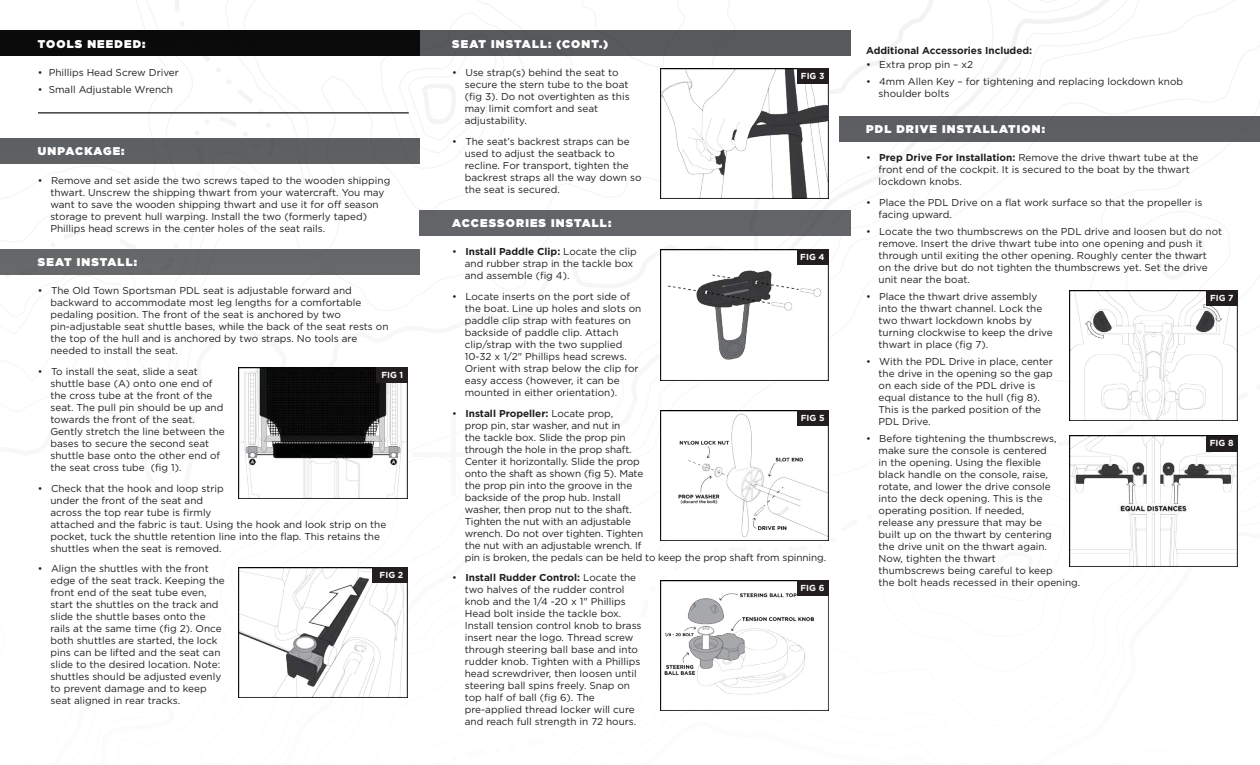
<style>
.page{position:relative;width:1260px;height:765px;background:#fff}
.page>*{position:absolute;margin:0;border:0;box-sizing:border-box;transform-origin:0 0}
.t1{font:900 11.25px "Gotham";letter-spacing:.1em;color:#fff}
.t2{font:10px/12px "Gotham";color:#221e1f}
.t3{font:700 10px "Gotham";color:#221e1f}
.t4{font:700 8.75px "Gotham";color:#fff}
.s1{font-weight:700}
</style>
<div class="page">
<img style="left:0;top:2px;width:1260px;height:696px">
<hr style="left:38px;top:112px;width:371px;height:2px;background:#221e1f">
<img style="left:239px;top:368px;width:169px;height:130px">
<div style="left:376px;top:368px;width:32px;height:15px;background:#221e1f"></div>
<img style="left:239px;top:567px;width:169px;height:131px">
<div style="left:372px;top:567px;width:36px;height:15px;background:#221e1f"></div>
<img style="left:660px;top:250px;width:169px;height:130px">
<div style="left:797px;top:250px;width:32px;height:15px;background:#221e1f"></div>
<img style="left:660px;top:410px;width:169px;height:130px">
<div style="left:797px;top:410px;width:32px;height:15px;background:#221e1f"></div>
<img style="left:660px;top:581px;width:169px;height:130px">
<div style="left:797px;top:581px;width:32px;height:15px;background:#221e1f"></div>
<img style="left:1069px;top:290px;width:169px;height:130px">
<div style="left:1206px;top:290px;width:32px;height:15px;background:#221e1f"></div>
<img style="left:1069px;top:436px;width:169px;height:130px">
<div style="left:1206px;top:436px;width:32px;height:15px;background:#221e1f"></div>
<img style="left:660px;top:68px;width:169px;height:131px">
<div style="left:797px;top:68px;width:32px;height:15px;background:#221e1f"></div>
<p class="t1" style="left:38px;top:39px;width:109px">TOOLS NEEDED:</p>
<p class="t2" style="left:38px;top:67px;width:142px">• Phillips Head Screw Driver</p>
<p class="t2" style="left:38px;top:84px;width:137px">• Small Adjustable Wrench</p>
<p class="t1" style="left:38px;top:146px;width:88px">UNPACKAGE:</p>
<p class="t2" style="left:50px;top:175px;width:341px;text-indent:-13px">• Remove and set aside the two screws taped to the wooden shipping thwart. Unscrew the shipping thwart from your watercraft. You may want to save the wooden shipping thwart and use it for off season storage to prevent hull warping. Install the two (formerly taped)<br>Phillips head screws in the center holes of the seat rails.</p>
<p class="t1" style="left:38px;top:257px;width:101px">SEAT INSTALL:</p>
<p class="t2" style="left:50px;top:285px;width:340px;text-indent:-13px">• The Old Town Sportsman PDL seat is adjustable forward and backward to accommodate most leg lengths for a comfortable pedaling position. The front of the seat is anchored by two pin-adjustable seat shuttle bases, while the back of the seat rests on the top of the hull and is anchored by two straps. No tools are needed to install the seat.</p>
<p class="t2" style="left:50px;top:366px;width:176px;text-indent:-13px">• To install the seat, slide a seat shuttle base (A) onto one end of the cross tube at the front of the seat. The pull pin should be up and towards the front of the seat.<br>Gently stretch the line between the bases to secure the second seat shuttle base onto the other end of the seat cross tube (fig 1).</p>
<p class="t2" style="left:50px;top:483px;width:337px;text-indent:-13px">• Check that the hook and loop strip<br>under the front of the seat and<br>across the top rear tube is firmly<br>attached and the fabric is taut. Using the hook and look strip on the pocket, tuck the shuttle retention line into the flap. This retains the shuttles when the seat is removed.</p>
<p class="t2" style="left:50px;top:563px;width:176px;text-indent:-13px">• Align the shuttles with the front edge of the seat track. Keeping the front end of the seat tube even, start the shuttles on the track and slide the shuttle bases onto the rails at the same time (fig 2). Once both shuttles are started, the lock pins can be lifted and the seat can slide to the desired location. Note: shuttles should be adjusted evenly to prevent damage and to keep seat aligned in rear tracks.</p>
<p class="t4" style="left:381px;top:371px;width:23px">FIG 1</p>
<p class="t4" style="left:380px;top:571px;width:25px">FIG 2</p>
<p class="t1" style="left:452px;top:39px;width:158px">SEAT INSTALL: (CONT.)</p>
<p class="t2" style="left:465px;top:67px;width:166px;text-indent:-13px">• Use strap(s) behind the seat to secure the stern tube to the boat (fig 3). Do not overtighten as this may limit comfort and seat adjustability.</p>
<p class="t2" style="left:465px;top:136px;width:178px;text-indent:-13px">• The seat’s backrest straps can be used to adjust the seatback to recline. For transport, tighten the backrest straps all the way down so the seat is secured.</p>
<p class="t1" style="left:452px;top:218px;width:160px">ACCESSORIES INSTALL:</p>
<p class="t2" style="left:465px;top:246px;width:174px;text-indent:-13px">• <span class="s1">Install Paddle Clip:</span> Locate the clip and rubber strap in the tackle box and assemble (fig 4).</p>
<p class="t2" style="left:465px;top:291px;width:178px;text-indent:-13px">• Locate inserts on the port side of the boat. Line up holes and slots on paddle clip strap with features on backside of paddle clip. Attach clip/strap with the two supplied 10-32 x 1/2" Phillips head screws.<br>Orient with strap below the clip for easy access (however, it can be mounted in either orientation).</p>
<p class="t2" style="left:465px;top:408px;width:363px;text-indent:-13px">• <span class="s1">Install Propeller:</span> Locate prop,<br>prop pin, star washer, and nut in<br>the tackle box. Slide the prop pin<br>through the hole in the prop shaft.<br>Center it horizontally. Slide the prop<br>onto the shaft as shown (fig 5). Mate<br>the prop pin into the groove in the<br>backside of the prop hub. Install<br>washer, then prop nut to the shaft.<br>Tighten the nut with an adjustable<br>wrench. Do not over tighten. Tighten<br>the nut with an adjustable wrench. If<br>pin is broken, the pedals can be held to keep the prop shaft from spinning.</p>
<p class="t2" style="left:465px;top:572px;width:178px;text-indent:-13px">• <span class="s1">Install Rudder Control:</span> Locate the two halves of the rudder control knob and the 1/4 -20 x 1" Phillips Head bolt inside the tackle box.<br>Install tension control knob to brass insert near the logo. Thread screw through steering ball base and into rudder knob. Tighten with a Phillips head screwdriver, then loosen until steering ball spins freely. Snap on top half of ball (fig 6). The pre-applied thread locker will cure and reach full strength in 72 hours.</p>
<p class="t4" style="left:801px;top:72px;width:25px">FIG 3</p>
<p class="t4" style="left:800px;top:253px;width:26px">FIG 4</p>
<p class="t4" style="left:801px;top:414px;width:25px">FIG 5</p>
<p class="t4" style="left:801px;top:584px;width:25px">FIG 6</p>
<p class="t3" style="left:866px;top:46px;width:168px">Additional Accessories Included:</p>
<p class="t2" style="left:866px;top:59px;width:109px">• Extra prop pin – x2</p>
<p class="t2" style="left:879px;top:76px;width:306px;text-indent:-13px">• 4mm Allen Key – for tightening and replacing lockdown knob shoulder bolts</p>
<p class="t1" style="left:866px;top:124px;width:180px">PDL DRIVE INSTALLATION:</p>
<p class="t2" style="left:879px;top:152px;width:321px;text-indent:-13px">• <span class="s1">Prep Drive For Installation:</span> Remove the drive thwart tube at the front end of the cockpit. It is secured to the boat by the thwart lockdown knobs.</p>
<p class="t2" style="left:879px;top:197px;width:325px;text-indent:-13px">• Place the PDL Drive on a flat work surface so that the propeller is facing upward.</p>
<p class="t2" style="left:879px;top:226px;width:345px;text-indent:-13px">• Locate the two thumbscrews on the PDL drive and loosen but do not remove. Insert the drive thwart tube into one opening and push it through until exiting the other opening. Roughly center the thwart<br>on the drive but do not tighten the thumbscrews yet. Set the drive unit near the boat.</p>
<p class="t2" style="left:879px;top:291px;width:176px;text-indent:-13px">• Place the thwart drive assembly into the thwart channel. Lock the two thwart lockdown knobs by turning clockwise to keep the drive thwart in place (fig 7).</p>
<p class="t2" style="left:879px;top:356px;width:176px;text-indent:-13px">• With the PDL Drive in place, center the drive in the opening so the gap on each side of the PDL drive is equal distance to the hull (fig 8).<br>This is the parked position of the<br>PDL Drive.</p>
<p class="t2" style="left:879px;top:433px;width:203px;text-indent:-13px">• Before tightening the thumbscrews, make sure the console is centered<br>in the opening. Using the flexible<br>black handle on the console, raise, rotate, and lower the drive console<br>into the deck opening. This is the operating position. If needed,<br>release any pressure that may be<br>built up on the thwart by centering<br>the drive unit on the thwart again.<br>Now, tighten the thwart<br>thumbscrews being careful to keep<br>the bolt heads recessed in their opening.</p>
<p class="t4" style="left:1210px;top:294px;width:25px">FIG 7</p>
<p class="t4" style="left:1210px;top:439px;width:25px">FIG 8</p>
</div>
